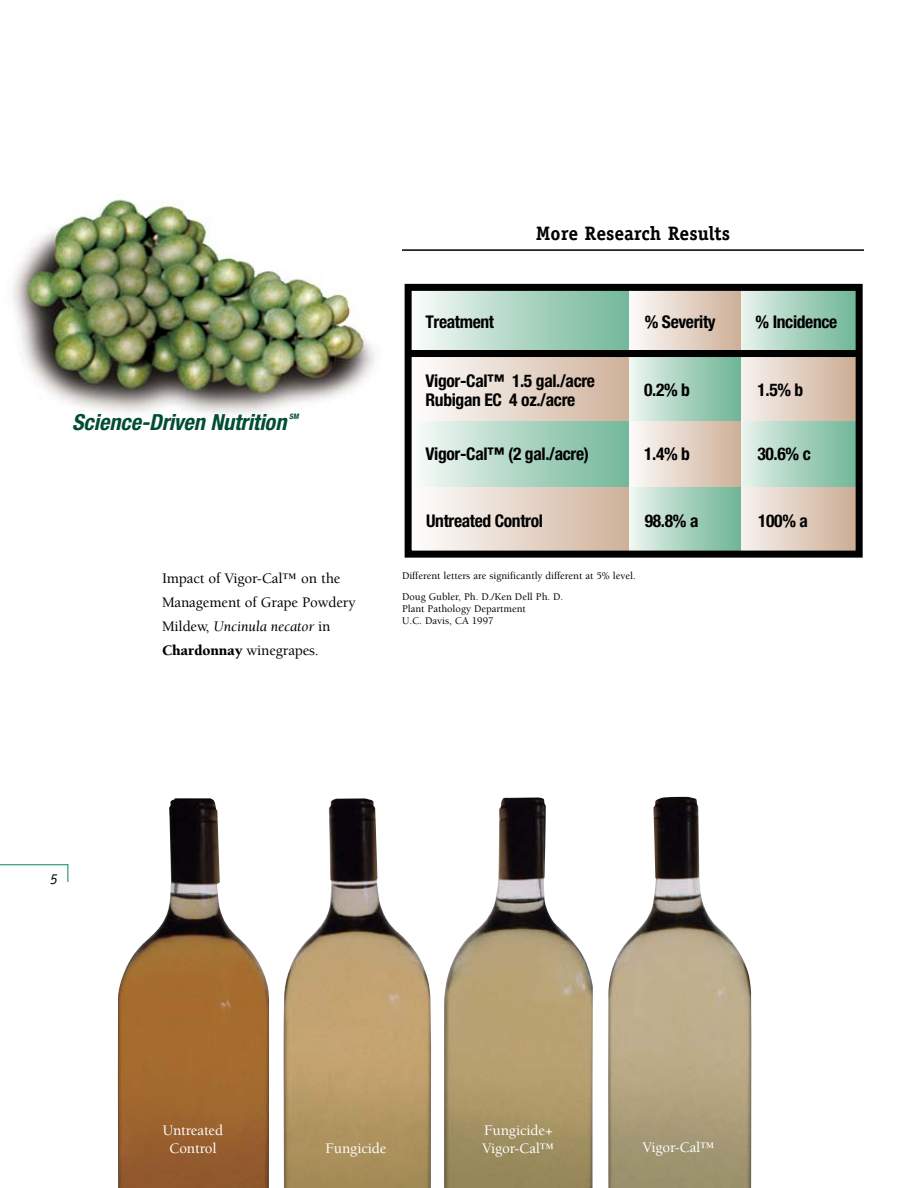
<style>
.page{position:relative;width:918px;height:1188px;background:#fff}
.page>*{position:absolute;margin:0;border:0;box-sizing:border-box;transform-origin:0 0}
.t1{font:italic 700 condensed 22.2px "Helvetica Neue LT Pro";color:#004c35}
.t2{font:700 19.5px "Officina Serif";color:#000}
.t3{font:700 condensed 17.55px/19.4px "Helvetica Neue";letter-spacing:-.02em;color:#000}
.t4{font:500 15px/24px "Berkeley";letter-spacing:-.01em;color:#000}
.t5{font:500 15px/18px "Berkeley";letter-spacing:-.01em;color:#fff;text-align:center}
.t6{font:italic 15px "Officina Serif";color:#000}
.t7{font:500 10.5px/21px "Berkeley";color:#000}
.t8{font:italic 700 condensed 7.5px "Helvetica Neue LT Pro";color:#004c35}
.s1{font-weight:400;font-style:italic}
.s2{font-weight:900}
</style>
<div class="page">
<img style="left:118px;top:798px;width:151px;height:390px">
<img style="left:283px;top:798px;width:148px;height:390px">
<img style="left:444px;top:797px;width:149px;height:391px">
<img style="left:608px;top:797px;width:144px;height:391px">
<svg style="left:740px;top:420px;width:115px;height:67px;background:#abd3c0"></svg>
<svg style="left:740px;top:357px;width:115px;height:63px;background:#e0cfc0"></svg>
<svg style="left:740px;top:487px;width:115px;height:63px;background:#e0cfc1"></svg>
<div style="left:408px;top:417px;width:235px;height:78px;background:linear-gradient(to right,#f8fbf9,#66b190)"></div>
<div style="left:408px;top:287px;width:234px;height:66px;background:linear-gradient(to right,#f8fbf9,#67b291)"></div>
<svg style="left:740px;top:292px;width:115px;height:58px;background:#aad3c0"></svg>
<div style="left:630px;top:417px;width:110px;height:75px;background:linear-gradient(to right,#fcfaf9,#ceb099)"></div>
<div style="left:408px;top:354px;width:234px;height:66px;background:linear-gradient(to right,#fff,#ccac94)"></div>
<div style="left:408px;top:487px;width:234px;height:67px;background:linear-gradient(to right,#fff,#ccac94)"></div>
<div style="left:630px;top:287px;width:110px;height:66px;background:linear-gradient(to right,#fcfaf9,#ceb099)"></div>
<div style="left:630px;top:354px;width:110px;height:66px;background:linear-gradient(to right,#ebf4ef,#6cb595)"></div>
<div style="left:630px;top:487px;width:110px;height:67px;background:linear-gradient(to right,#ebf4ef,#6cb595)"></div>
<div style="left:405px;top:284px;width:458px;height:274px;border:7px solid #000"></div>
<div style="left:408px;top:350px;width:451px;height:7px;background:#000"></div>
<hr style="left:402px;top:249px;width:462px;height:2px;background:#000">
<hr style="left:0;top:864px;width:68px;height:1px;background:#008c58">
<svg style="left:68px;top:864px;width:1px;height:18px"></svg>
<img style="left:13px;top:199px;width:362px;height:214px">
<p class="t3" style="left:426px;top:312px;width:70px">Treatment</p>
<p class="t2" style="left:536px;top:222px;width:196px">More Research Results</p>
<p class="t3" style="left:645px;top:312px;width:72px">% Severity</p>
<p class="t3" style="left:756px;top:312px;width:83px">% Incidence</p>
<p class="t1" style="left:72px;top:409px;width:216px">Science-Driven Nutrition</p>
<p class="t8" style="left:289px;top:412px;width:11px">SM</p>
<p class="t3" style="left:426px;top:371px;width:171px">Vigor-Cal™ 1.5 gal./acre<br>Rubigan EC 4 oz./acre</p>
<p class="t3" style="left:426px;top:444px;width:165px">Vigor-Cal™ (2 gal./acre)</p>
<p class="t3" style="left:644px;top:379px;width:47px">0.2% b</p>
<p class="t3" style="left:644px;top:444px;width:47px">1.4% b</p>
<p class="t3" style="left:426px;top:511px;width:118px">Untreated Control</p>
<p class="t3" style="left:645px;top:511px;width:55px">98.8% a</p>
<p class="t4" style="left:162px;top:566px;width:195px">Impact of Vigor-Cal™ on the<br>Management of Grape Powdery<br>Mildew, <span class="s1">Uncinula necator</span> in<br><span class="s2">Chardonnay</span> winegrapes.</p>
<p class="t7" style="left:402px;top:566px;width:235px">Different letters are significantly different at 5% level.<br>Doug Gubler, Ph. D./Ken Dell Ph. D.</p>
<p class="t7" style="left:402px;top:603px;width:125px;line-height:12px">Plant Pathology Department<br>U.C. Davis, CA 1997</p>
<p class="t3" style="left:757px;top:379px;width:47px">1.5% b</p>
<p class="t3" style="left:757px;top:444px;width:55px">30.6% c</p>
<p class="t3" style="left:758px;top:511px;width:51px">100% a</p>
<p class="t6" style="left:50px;top:871px;width:9px">5</p>
<p class="t5" style="left:163px;top:1122px;width:62px">Untreated<br>Control</p>
<p class="t5" style="left:482px;top:1122px;width:74px;text-align:left">Fungicide+<br>Vigor-Cal™</p>
<p class="t5" style="left:325px;top:1139px;width:63px">Fungicide</p>
<p class="t5" style="left:642px;top:1139px;width:74px">Vigor-Cal™</p>
</div>
